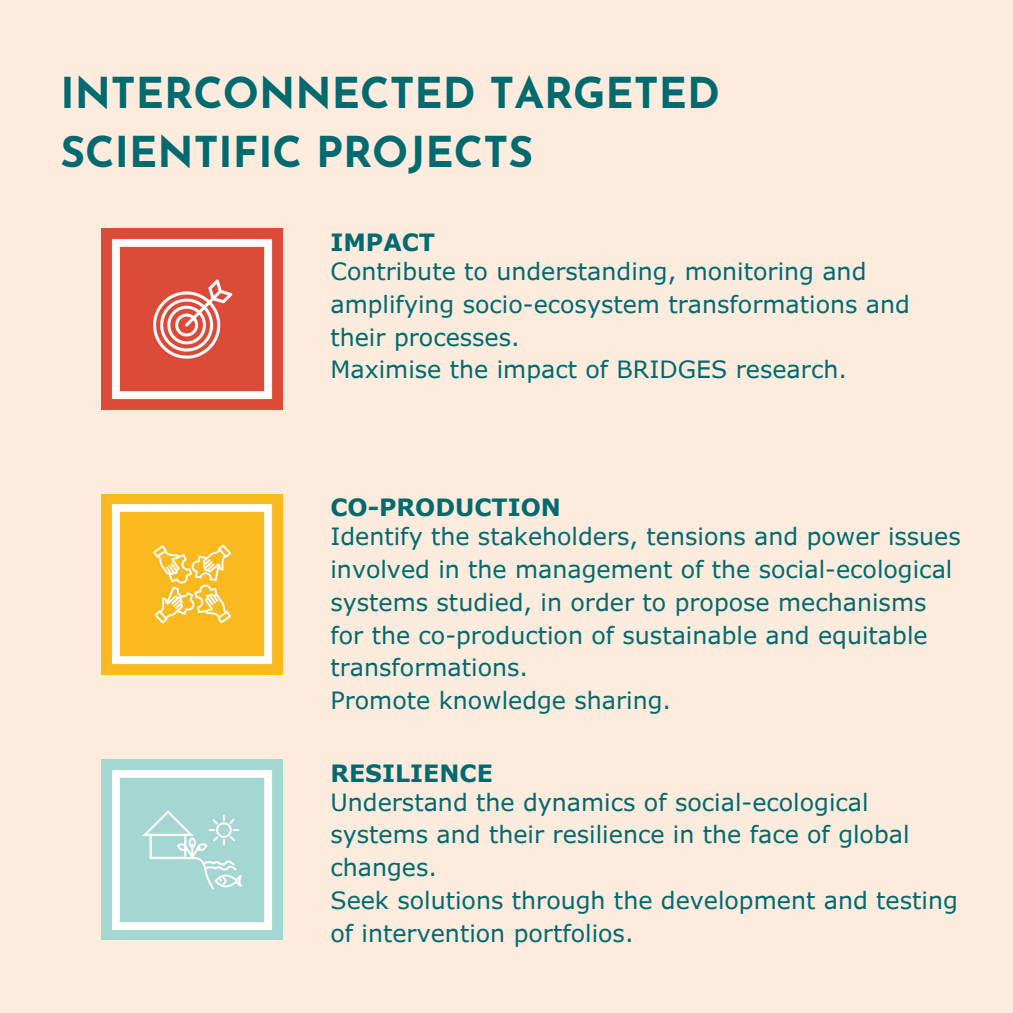
<style>
.page{position:relative;width:1013px;height:1013px;background:#fff}
.page>*{position:absolute;margin:0;border:0;box-sizing:border-box;transform-origin:0 0}
.t1{font:700 42.5px/59px "Josefin Sans";color:#006a6f}
.t2{font:23.75px/32.8px "Verdana Pro";color:#006a6f}
.t3{font:700 23.75px "Verdana Pro";color:#006a6f}
</style>
<div class="page">
<div style="left:0;top:0;width:1012px;height:1012px;background:#fdebde"></div>
<img style="left:101px;top:494px;width:181px;height:180px">
<img style="left:101px;top:759px;width:181px;height:180px">
<img style="left:101px;top:229px;width:181px;height:180px">
<p class="t1" style="left:60px;top:68px;width:661px">INTERCONNECTED TARGETED<br>SCIENTIFIC PROJECTS</p>
<p class="t3" style="left:330px;top:227px;width:106px">IMPACT</p>
<p class="t2" style="left:330px;top:254px;width:581px">Contribute to understanding, monitoring and amplifying socio-ecosystem transformations and their processes.</p>
<p class="t2" style="left:330px;top:352px;width:518px">Maximise the impact of BRIDGES research.</p>
<h2 class="t3" style="left:330px;top:492px;width:232px">CO-PRODUCTION</h2>
<p class="t2" style="left:330px;top:519px;width:632px">Identify the stakeholders, tensions and power issues involved in the management of the social-ecological systems studied, in order to propose mechanisms for the co-production of sustainable and equitable transformations.</p>
<p class="t2" style="left:330px;top:683px;width:342px">Promote knowledge sharing.</p>
<p class="t3" style="left:330px;top:757px;width:164px">RESILIENCE</p>
<h2 class="t2" style="left:330px;top:784px;width:580px">Understand the dynamics of social-ecological systems and their resilience in the face of global changes.</h2>
<p class="t2" style="left:330px;top:883px;width:629px">Seek solutions through the development and testing of intervention portfolios.</p>
</div>
